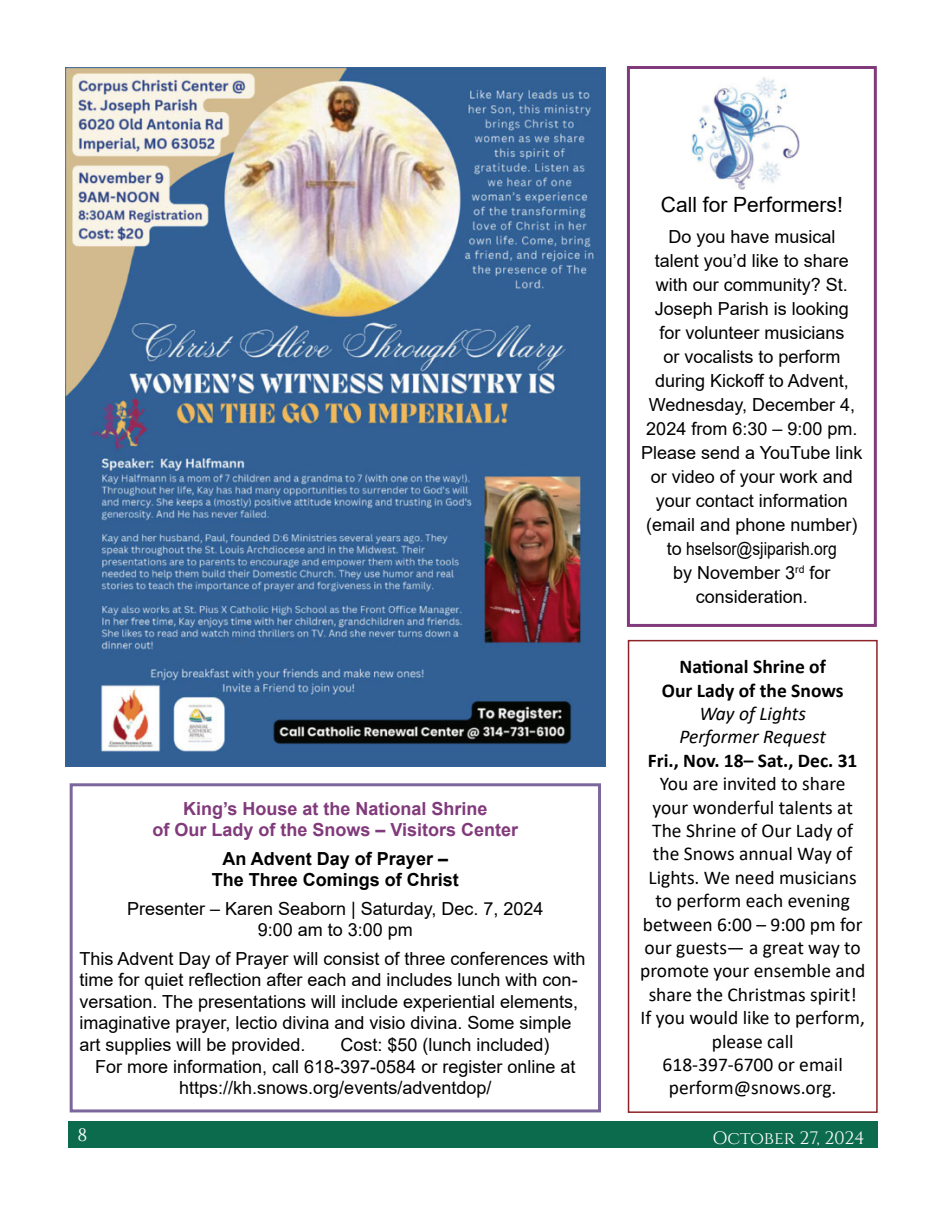
<style>
.page{position:relative;width:945px;height:1215px;background:#fff}
.page>*{position:absolute;margin:0;border:0;box-sizing:border-box;transform-origin:0 0}
.Pastor_Letter_body{font:21px "Gqbdyk Arial";color:#000}
.Letter_body{font:19.5px/23.4px "Qsjycf Calibri";color:#000;text-align:center}
.Letter_body-2{font:700 19.5px/23.4px "Calibri";color:#000;text-align:center}
.Letter_body-3{font:italic 19.5px/23.4px "Calibri";color:#000;text-align:center}
.Letter_body-4{font:18px/21.6px "Gqbdyk Arial";color:#000}
.Pastor_Letter_body-2{font:18px/24px "Gqbdyk Arial";color:#000;text-align:center}
.Letter_body-5{font:18px/21.6px "Vvscfc Arial";color:#000;text-align:center}
.Letter_body-6{font:700 18px/21.6px "Arial";color:#813a7b;text-align:center}
.Letter_body-7{font:700 18px/21.6px "Arial";color:#000;text-align:center}
.t1{font:18px "Ycfrnh Cinzel";letter-spacing:-.005em;color:#fff}
.t2{font:18px "Qcmmbt Cinzel";color:#fff}
.s1{font-family:"Vvscfc Arial"}
.s2{font-family:"Jvrygn Calibri"}
</style>
<div class="page">
<div style="left:68px;top:1121px;width:810px;height:27px;background:#0c6b4d"></div>
<div style="left:628px;top:640px;width:250px;height:473px;border:2px solid #8e2327"></div>
<img style="left:65px;top:68px;width:540px;height:698px">
<div style="left:627px;top:66px;width:250px;height:561px;border:3px solid #813a7b"></div>
<img style="left:692px;top:77px;width:108px;height:113px">
<div style="left:70px;top:783px;width:531px;height:329px;border:3px solid #7c679c"></div>
<p class="Letter_body-6" style="left:152px;top:798px;width:367px">King’s House at the National Shrine<br>of Our Lady of the Snows – Visitors Center</p>
<p class="Letter_body-7" style="left:212px;top:848px;width:249px">An Advent Day of Prayer –<br>The Three Comings of Christ</p>
<p class="Letter_body-4" style="left:127px;top:897px;width:418px">Presenter – Karen Seaborn | Saturday, Dec. 7, 2024</p>
<p class="Letter_body-4" style="left:258px;top:919px;width:157px">9:00 am to 3:00 pm</p>
<p class="Letter_body-4" style="left:79px;top:947px;width:508px">This Advent Day of Prayer will consist of three conferences with <span class="s1">time for quiet reflection after each and includes lunch with con&shy;</span>versation. The presentations will include experiential elements, <span class="s1">imaginative prayer, lectio divina and visio divina. Some simple </span>art supplies will be provided.</p>
<p class="Letter_body-4" style="left:341px;top:1034px;width:211px">Cost: $50 (lunch included)</p>
<p class="Letter_body-5" style="left:95px;top:1055px;width:482px">For more information, call 618-397-0584 or register online at https://kh.snows.org/events/adventdop/</p>
<p class="Pastor_Letter_body" style="left:661px;top:190px;width:184px">Call for Performers!</p>
<p class="Pastor_Letter_body-2" style="left:641px;top:225px;width:223px">Do you have musical<br>talent you’d like to share with our community? St.<br><span class="s1">Joseph Parish is looking<br></span>for volunteer musicians<br>or vocalists to perform <span class="s1">during Kickoff to Advent,<br></span>Wednesday, December 4,<br>2024 from 6:30 – 9:00 pm.<br><span class="s1">Please send a YouTube link </span>or video of your work and your contact information (email and phone number) to <span class="s1">hselsor@sjiparish.org<br></span>by November 3<sup>rd</sup> for consideration.</p>
<p class="Letter_body-2" style="left:662px;top:655px;width:183px">National Shrine of<br>Our Lady of the Snows</p>
<p class="Letter_body-3" style="left:679px;top:701px;width:148px">Way of Lights<br>Performer Request</p>
<p class="Letter_body-2" style="left:648px;top:748px;width:211px">Fri., Nov. 18– Sat., Dec. 31</p>
<p class="Letter_body" style="left:640px;top:771px;width:227px">You are invited to share <span class="s2">your wonderful talents at<br></span>The Shrine of Our Lady of the Snows annual Way of<br>Lights. We need musicians to perform each evening between 6:00 – 9:00 pm for our guests— a great way to promote your ensemble and share the Christmas spirit!<br>If you would like to perform, please call<br>618-397-6700 or email perform@snows.org.</p>
<p class="t2" style="left:78px;top:1125px;width:11px">8</p>
<p class="t1" style="left:713px;top:1127px;width:154px">OCTOBER 27, 2024</p>
</div>
